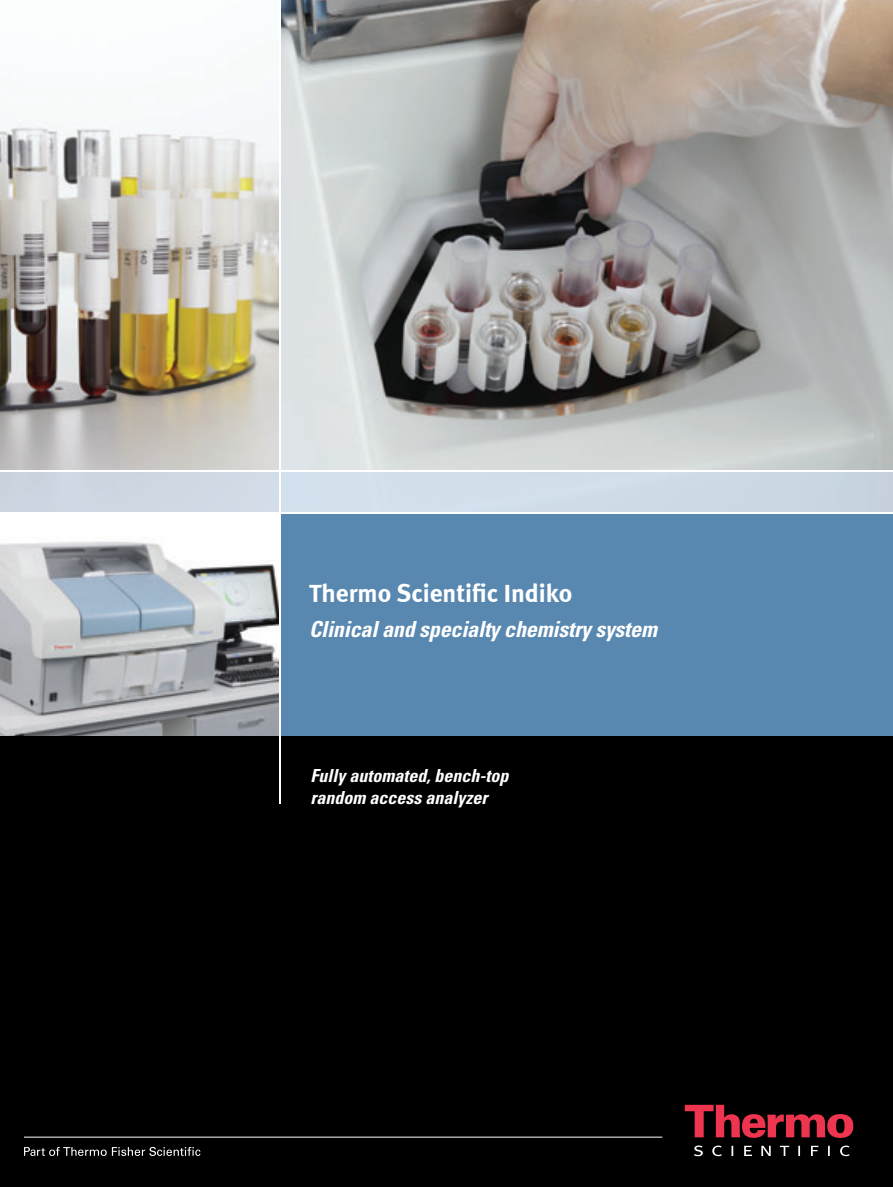
<style>
.page{position:relative;width:893px;height:1187px;background:#fff}
.page>*{position:absolute;margin:0;border:0;box-sizing:border-box;transform-origin:0 0}
.t1{font:25.5px "Meta Bold LF";color:#fff}
.t2{font:italic 700 condensed 22.05px "Univers LT Std";letter-spacing:-.01em;color:#fff}
.t3{font:italic 700 condensed 18px/21.6px "Univers LT Std";color:#fff}
</style>
<div class="page">
<svg style="left:0;top:541px;width:893px;height:532px;background:#1a1b1c"></svg>
<img style="left:281px;top:0;width:612px;height:470px">
<div style="left:0;top:1073px;width:893px;height:113px;background:#000"></div>
<svg style="left:24px;top:1147px;width:176px;height:8px"></svg>
<svg style="left:685px;top:1104px;width:168px;height:33px"></svg>
<svg style="left:694px;top:1145px;width:156px;height:11px"></svg>
<hr style="left:24px;top:1136px;width:638px;height:1px;background:#fff">
<hr style="left:0;top:1060px;width:1px;height:126px;background:#000">
<div style="left:280px;top:514px;width:613px;height:221px;background:#5887b0"></div>
<img style="left:0;top:106px;width:279px;height:364px">
<div style="left:0;top:472px;width:279px;height:40px;background:#ced9e4"></div>
<hr style="left:279px;top:0;width:1px;height:803px;background:#fff">
<h1 class="t1" style="left:309px;top:578px;width:265px">Thermo Scientific Indiko</h1>
<p class="t2" style="left:309px;top:615px;width:349px">Clinical and specialty chemistry system</p>
<p class="t3" style="left:310px;top:765px;width:199px">Fully automated, bench-top random access analyzer</p>
</div>
